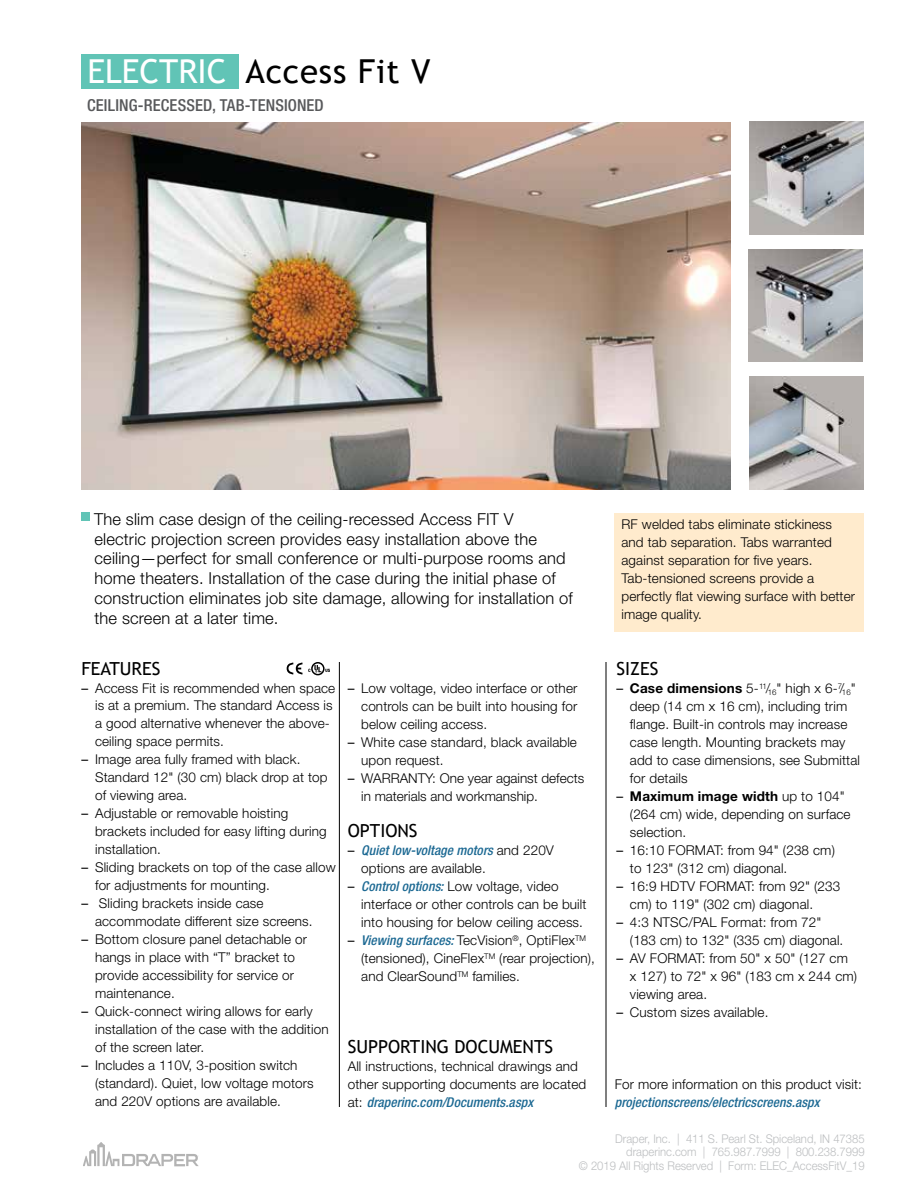
<style>
.page{position:relative;width:918px;height:1188px;background:#fff}
.page>*{position:absolute;margin:0;border:0;box-sizing:border-box;transform-origin:0 0}
.t1{font:33px "Trebuchet MS";letter-spacing:.025em;color:#000}
.t2{font:33px "Trebuchet MS";color:#fff}
.t3{font:18px "Trebuchet MS";color:#000}
.t4{font:300 16.5px/19.8px "Helvetica Neue LT Std";letter-spacing:.01em;color:#000}
.t5{font:500 condensed 16.5px "Helvetica Neue LT Std";letter-spacing:.005em;color:#58595b}
.t6{font:300 13.5px/18px "Helvetica Neue LT Std";letter-spacing:.01em;color:#000}
.t7{font:italic 500 condensed 13.5px "Helvetica Neue LT Std";letter-spacing:.01em;color:#1c6993}
.t8{font:300 12px/13.5px "Helvetica Neue LT Std";color:#bcbec0;text-align:right;scale:.94 1}
.s1{font-weight:400}
.s2{font-weight:500;font-style:italic;font-stretch:condensed;color:#1c6993}
.s3{font-weight:700}
</style>
<div class="page">
<div style="left:81px;top:54px;width:158px;height:34px;background:#61c4b6"></div>
<img style="left:81px;top:122px;width:649px;height:367px">
<div style="left:81px;top:512px;width:8px;height:8px;background:#61c4b6"></div>
<img style="left:749px;top:122px;width:115px;height:112px">
<img style="left:748px;top:249px;width:115px;height:113px">
<img style="left:749px;top:377px;width:115px;height:112px">
<hr style="left:606px;top:662px;width:1px;height:445px;background:#000">
<hr style="left:339px;top:662px;width:1px;height:445px;background:#000">
<div style="left:615px;top:513px;width:249px;height:118px;background:#ffebcd"></div>
<svg style="left:83px;top:1142px;width:116px;height:24px"></svg>
<svg style="left:287px;top:662px;width:15px;height:13px"></svg>
<div style="left:311px;top:662px;width:14px;height:13px;border:2px solid #000;border-radius:50%"></div>
<svg style="left:308px;top:665px;width:22px;height:8px"></svg>
<h1 class="t2" style="left:87px;top:51px;width:141px">ELECTRIC</h1>
<p class="t5" style="left:87px;top:95px;width:238px">CEILING-RECESSED, TAB-TENSIONED</p>
<h1 class="t1" style="left:245px;top:51px;width:186px">Access Fit V</h1>
<p class="t4" style="left:94px;top:509px;width:480px">The slim case design of the ceiling-recessed Access FIT V<br>electric projection screen provides easy installation above the ceiling—perfect for small conference or multi-purpose rooms and home theaters. Installation of the case during the initial phase of construction eliminates job site damage, allowing for installation of the screen at a later time.</p>
<h2 class="t3" style="left:82px;top:657px;width:80px">FEATURES</h2>
<p class="t6" style="left:95px;top:678px;width:242px;text-indent:-14px"><span class="s1">–</span> Access Fit is recommended when space is at a premium. The standard Access is a good alternative whenever the above&shy;ceiling space permits.</p>
<p class="t6" style="left:95px;top:750px;width:234px;text-indent:-14px"><span class="s1">–</span> Image area fully framed with black.<br>Standard 12" (30 cm) black drop at top of viewing area.</p>
<p class="t6" style="left:95px;top:804px;width:233px;text-indent:-14px"><span class="s1">–</span> Adjustable or removable hoisting brackets included for easy lifting during installation.</p>
<p class="t6" style="left:95px;top:858px;width:242px;text-indent:-14px"><span class="s1">–</span> Sliding brackets on top of the case allow for adjustments for mounting.</p>
<p class="t6" style="left:95px;top:894px;width:219px;text-indent:-14px"><span class="s1">–</span> Sliding brackets inside case accommodate different size screens.</p>
<p class="t6" style="left:95px;top:930px;width:214px;text-indent:-14px"><span class="s1">–</span> Bottom closure panel detachable or hangs in place with “T” bracket to provide accessibility for service or maintenance.</p>
<p class="t6" style="left:95px;top:1002px;width:235px;text-indent:-14px"><span class="s1">–</span> Quick-connect wiring allows for early installation of the case with the addition of the screen later.</p>
<p class="t6" style="left:95px;top:1056px;width:220px;text-indent:-14px"><span class="s1">–</span> Includes a 110V, 3-position switch (standard). Quiet, low voltage motors and 220V options are available.</p>
<p class="t6" style="left:361px;top:679px;width:218px;text-align:justify;text-indent:-14px"><span class="s1">–</span> Low voltage, video interface or other controls can be built into housing for below ceiling access.</p>
<p class="t6" style="left:361px;top:733px;width:217px;text-indent:-14px"><span class="s1">–</span> White case standard, black available upon request.</p>
<p class="t6" style="left:361px;top:769px;width:225px;text-indent:-14px"><span class="s1">–</span> WARRANTY: One year against defects in materials and workmanship.</p>
<h2 class="t3" style="left:348px;top:820px;width:71px">OPTIONS</h2>
<p class="t6" style="left:361px;top:841px;width:194px;text-indent:-14px"><span class="s1">–</span> <span class="s2">Quiet low-voltage motors</span> and 220V options are available.</p>
<p class="t6" style="left:361px;top:877px;width:227px;text-indent:-14px"><span class="s1">–</span> <span class="s2">Control options:</span> Low voltage, video interface or other controls can be built into housing for below ceiling access.</p>
<p class="t6" style="left:361px;top:931px;width:235px;text-indent:-13px"><span class="s1">–</span> <span class="s2">Viewing surfaces:</span> TecVision<sup>®</sup>, OptiFlex<sup>TM </sup>(tensioned), CineFlex<sup>TM</sup> (rear projection), and ClearSound<sup>TM</sup> families.</p>
<h2 class="t3" style="left:348px;top:1035px;width:207px">SUPPORTING DOCUMENTS</h2>
<p class="t6" style="left:348px;top:1057px;width:240px">All instructions, technical drawings and other supporting documents are located at: <span class="s2">draperinc.com/Documents.aspx</span></p>
<p class="t6" style="left:621px;top:515px;width:235px">RF welded tabs eliminate stickiness and tab separation. Tabs warranted against separation for five years.<br>Tab-tensioned screens provide a perfectly flat viewing surface with better image quality.</p>
<h2 class="t3" style="left:616px;top:658px;width:43px">SIZES</h2>
<p class="t6" style="left:630px;top:679px;width:232px;text-indent:-14px"><span class="s1">–</span> <span class="s3">Case dimensions</span> 5-<sup>11</sup>/<sub>16</sub>" high x 6-<sup>7</sup>/<sub>16</sub>" deep (14 cm x 16 cm), including trim flange. Built-in controls may increase case length. Mounting brackets may add to case dimensions, see Submittal for details</p>
<p class="t6" style="left:630px;top:787px;width:222px;text-indent:-14px"><span class="s1">–</span> <span class="s3">Maximum image width</span> up to 104" (264 cm) wide, depending on surface selection.</p>
<p class="t6" style="left:630px;top:841px;width:206px;text-indent:-14px"><span class="s1">–</span> 16:10 FORMAT: from 94" (238 cm) to 123" (312 cm) diagonal.</p>
<p class="t6" style="left:630px;top:877px;width:212px;text-indent:-14px"><span class="s1">–</span> 16:9 HDTV FORMAT: from 92" (233 cm) to 119" (302 cm) diagonal.</p>
<p class="t6" style="left:630px;top:913px;width:215px;text-indent:-14px"><span class="s1">–</span> 4:3 NTSC/PAL Format: from 72" (183 cm) to 132" (335 cm) diagonal.</p>
<p class="t6" style="left:630px;top:949px;width:229px;text-indent:-14px"><span class="s1">–</span> AV FORMAT: from 50" x 50" (127 cm x 127) to 72" x 96" (183 cm x 244 cm) viewing area.</p>
<p class="t6" style="left:616px;top:1003px;width:153px"><span class="s1">–</span> Custom sizes available.</p>
<p class="t6" style="left:615px;top:1075px;width:249px">For more information on this product visit:</p>
<p class="t7" style="left:615px;top:1094px;width:206px">projectionscreens/electricscreens.aspx</p>
<p class="t8" style="left:579px;top:1131px;width:306px">Draper, Inc. | 411 S. Pearl St. Spiceland, IN 47385 draperinc.com | 765.987.7999 | 800.238.7999<br>© 2019 All Rights Reserved | Form: ELEC_AccessFitV_19</p>
</div>
